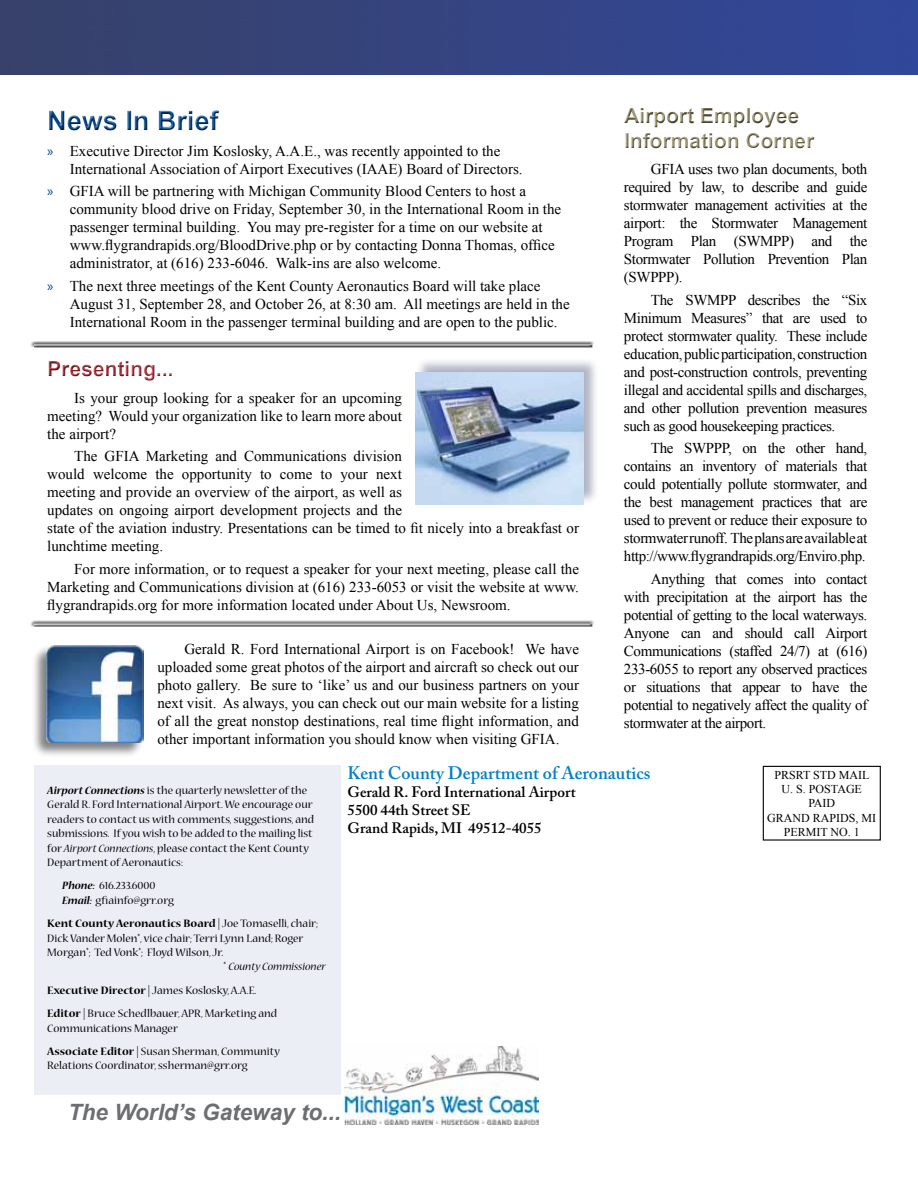
<style>
.page{position:relative;width:918px;height:1188px;background:#fff}
.page>*{position:absolute;margin:0;border:0;box-sizing:border-box;transform-origin:0 0}
.t1{font:700 27px "Arial";color:#004990}
.t2{font:italic 700 22.5px "Arial";color:#6d6e71}
.t3{font:700 21px/25.2px "Arial";color:#9e976f}
.t4{font:700 21px "Arial";color:#c13442}
.t5{font:600 18px "Adobe Caslon Pro";color:#0081c6}
.t6{font:15px/18px "Times New Roman";color:#000;text-align:justify}
.t7{font:600 15px/18px "Adobe Caslon Pro";color:#000}
.t8{font:12px/14.4px "Nueva Std";color:#000}
.t9{font:12px/14.4px "Times New Roman";color:#000;text-align:center}
.t10{font:700 12px "Nueva Std";color:#000}
.t11{font:italic 12px "Nueva Std";color:#000}
.s1{font-family:"Myriad Pro";color:#004990}
.s2{font-weight:700;font-style:italic}
.s3{font-style:italic}
.s4{font-weight:400}
.s5{font-style:normal}
.s6{font-weight:700}
</style>
<div class="page">
<img style="left:0;top:0;width:918px;height:75px">
<div style="left:34px;top:766px;width:306px;height:329px;background:#eceef6"></div>
<div style="left:763px;top:766px;width:118px;height:75px;border:1px solid #000"></div>
<img style="left:344px;top:1046px;width:194px;height:79px">
<div style="left:612px;top:102px;width:215px;height:54px;background:#000;opacity:.75"></div>
<div style="left:37px;top:103px;width:194px;height:38px;background:#000;opacity:.75"></div>
<div style="left:31px;top:645px;width:113px;height:114px;background:#000;opacity:.5"></div>
<img style="left:47px;top:645px;width:97px;height:98px">
<div style="left:415px;top:357px;width:184px;height:148px;background:#384169;opacity:.4"></div>
<img style="left:416px;top:373px;width:168px;height:131px">
<div style="left:30px;top:620px;width:566px;height:9px;background:#afafaf"></div>
<div style="left:31px;top:622px;width:565px;height:9px;background:#000;opacity:.75"></div>
<div style="left:37px;top:355px;width:147px;height:29px;background:#000;opacity:.75"></div>
<div style="left:30px;top:341px;width:566px;height:9px;background:#9a9a9a"></div>
<div style="left:31px;top:343px;width:565px;height:8px;background:#000;opacity:.75"></div>
<h1 class="t1" style="left:47px;top:103px;width:173px">News In Brief</h1>
<p class="t6" style="left:70px;top:142px;width:454px;text-indent:-22px"><span class="s1">»</span> Executive Director Jim Koslosky, A.A.E., was recently appointed to the<br>International Association of Airport Executives (IAAE) Board of Directors.</p>
<p class="t6" style="left:70px;top:182px;width:493px;text-align:left;text-indent:-22px"><span class="s1">»</span> GFIA will be partnering with Michigan Community Blood Centers to host a community blood drive on Friday, September 30, in the International Room in the passenger terminal building. You may pre-register for a time on our website at www.flygrandrapids.org/BloodDrive.php or by contacting Donna Thomas, office administrator, at (616) 233-6046. Walk-ins are also welcome.</p>
<p class="t6" style="left:70px;top:277px;width:501px;text-align:left;text-indent:-22px"><span class="s1">»</span> The next three meetings of the Kent County Aeronautics Board will take place<br>August 31, September 28, and October 26, at 8:30 am. All meetings are held in the<br>International Room in the passenger terminal building and are open to the public.</p>
<h3 class="t4" style="left:47px;top:354px;width:128px">Presenting...</h3>
<p class="t6" style="left:47px;top:388px;width:356px;text-indent:27px">Is your group looking for a speaker for an upcoming meeting? Would your organization like to learn more about the airport?</p>
<p class="t6" style="left:47px;top:447px;width:533px;text-align:left;text-indent:27px">The GFIA Marketing and Communications division<br>would welcome the opportunity to come to your next<br>meeting and provide an overview of the airport, as well as<br>updates on ongoing airport development projects and the<br>state of the aviation industry. Presentations can be timed to fit nicely into a breakfast or lunchtime meeting.</p>
<p class="t6" style="left:47px;top:559px;width:533px;text-indent:27px">For more information, or to request a speaker for your next meeting, please call the Marketing and Communications division at (616) 233-6053 or visit the website at www. flygrandrapids.org for more information located under About Us, Newsroom.</p>
<p class="t6" style="left:157px;top:640px;width:423px;text-indent:27px">Gerald R. Ford International Airport is on Facebook! We have uploaded some great photos of the airport and aircraft so check out our photo gallery. Be sure to ‘like’ us and our business partners on your next visit. As always, you can check out our main website for a listing of all the great nonstop destinations, real time flight information, and other important information you should know when visiting GFIA.</p>
<h3 class="t3" style="left:624px;top:103px;width:192px">Airport Employee<br>Information Corner</h3>
<p class="t6" style="left:624px;top:160px;width:245px;text-indent:27px">GFIA uses two plan documents, both required by law, to describe and guide stormwater management activities at the airport: the Stormwater Management Program Plan (SWMPP) and the Stormwater Pollution Prevention Plan (SWPPP).</p>
<p class="t6" style="left:624px;top:291px;width:245px;text-indent:27px">The SWMPP describes the “Six Minimum Measures” that are used to protect stormwater quality. These include education, public participation, construction and post-construction controls, preventing illegal and accidental spills and discharges, and other pollution prevention measures such as good housekeeping practices.</p>
<p class="t6" style="left:624px;top:439px;width:245px;text-indent:27px">The SWPPP, on the other hand, contains an inventory of materials that could potentially pollute stormwater, and the best management practices that are used to prevent or reduce their exposure to stormwater runoff. The plans are available at http://www.flygrandrapids.org/Enviro.php.</p>
<p class="t6" style="left:624px;top:570px;width:245px;text-indent:27px">Anything that comes into contact with precipitation at the airport has the potential of getting to the local waterways.<br>Anyone can and should call Airport Communications (staffed 24/7) at (616)<br>233-6055 to report any observed practices or situations that appear to have the potential to negatively affect the quality of stormwater at the airport.</p>
<p class="t8" style="left:47px;top:784px;width:268px"><span class="s2">Airport Connections</span> is the quarterly newsletter of the Gerald R. Ford International Airport. We encourage our readers to contact us with comments, suggestions, and submissions. If you wish to be added to the mailing list for <span class="s3">Airport Connections</span>, please contact the Kent County Department of Aeronautics:</p>
<p class="t8" style="left:62px;top:879px;width:113px"><span class="s2">Phone:</span> 616.233.6000<br><span class="s2">Email:</span> gfiainfo@grr.org</p>
<p class="t10" style="left:47px;top:918px;width:272px">Kent County Aeronautics Board <span class="s4">| Joe Tomaselli, chair;</span></p>
<p class="t8" style="left:47px;top:931px;width:258px">Dick Vander Molen*, vice chair; Terri Lynn Land; Roger</p>
<p class="t8" style="left:47px;top:946px;width:178px">Morgan*; Ted Vonk*; Floyd Wilson, Jr.</p>
<p class="t11" style="left:224px;top:961px;width:104px"><span class="s5">*</span> County Commissioner</p>
<p class="t8" style="left:47px;top:979px;width:231px;line-height:23.4px"><span class="s6">Executive Director</span> | James Koslosky, A.A.E.<br><span class="s6">Editor</span> | Bruce Schedlbauer, APR, Marketing and</p>
<p class="t8" style="left:47px;top:1017px;width:234px;line-height:23.4px">Communications Manager<br><span class="s6">Associate Editor</span> | Susan Sherman, Community</p>
<p class="t8" style="left:47px;top:1059px;width:202px">Relations Coordinator, ssherman@grr.org</p>
<h2 class="t2" style="left:68px;top:1097px;width:274px">The World’s Gateway to...</h2>
<p class="t5" style="left:348px;top:762px;width:305px">Kent County Department of Aeronautics</p>
<p class="t7" style="left:348px;top:783px;width:230px">Gerald R. Ford International Airport<br>5500 44th Street SE<br>Grand Rapids, MI 49512-4055</p>
<p class="t9" style="left:767px;top:767px;width:110px">PRSRT STD MAIL<br>U. S. POSTAGE<br>PAID<br>GRAND RAPIDS, MI<br>PERMIT NO. 1</p>
</div>
